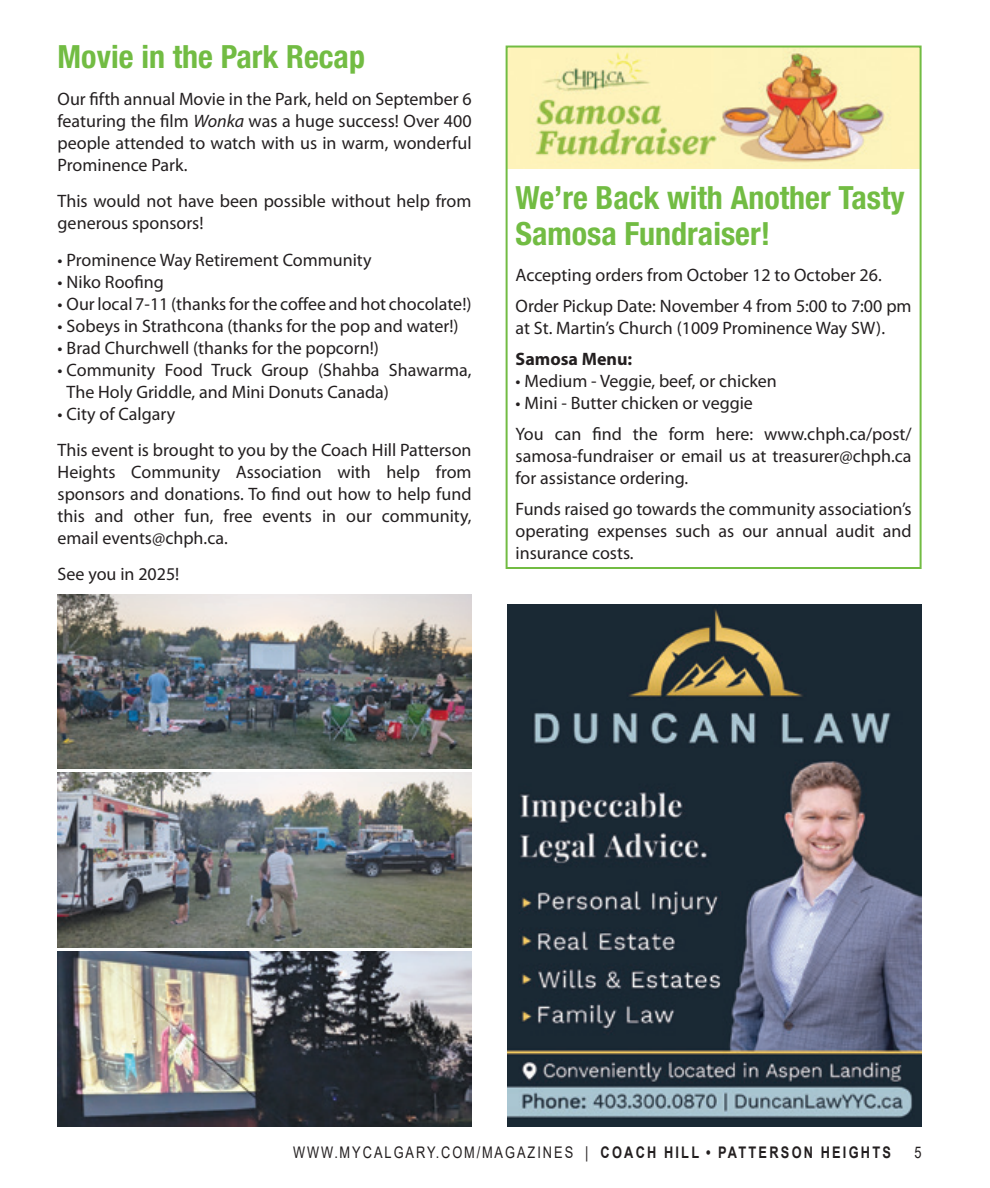
<style>
.page{position:relative;width:990px;height:1188px;background:#fff}
.page>*{position:absolute;margin:0;border:0;box-sizing:border-box;transform-origin:0 0}
.In_Around_title{font:700 condensed 32px/36px "Helvetica Neue LT Std";color:#72bc43}
.Body_text{font:18px/22px "Myriad Pro";color:#231f20;text-align:justify}
.Body_text-2{font:700 18px "Myriad Pro";color:#231f20}
.t1{font:16px "Arial";letter-spacing:.155em;color:#231f20;scale:.8 1}
.s1{font-style:italic}
.s2{font-weight:700}
</style>
<div class="page">
<img style="left:58px;top:594px;width:414px;height:174px">
<img style="left:58px;top:952px;width:414px;height:174px">
<img style="left:58px;top:773px;width:414px;height:174px">
<img style="left:509px;top:49px;width:410px;height:119px">
<div style="left:506px;top:46px;width:416px;height:523px;border:2px solid #72bc43"></div>
<img style="left:508px;top:604px;width:414px;height:522px">
<p class="In_Around_title" style="left:58px;top:39px;width:309px">Movie in the Park Recap</p>
<p class="Body_text" style="left:58px;top:87px;width:416px">Our fifth annual Movie in the Park, held on September 6 featuring the film <span class="s1">Wonka</span> was a huge success! Over 400 people attended to watch with us in warm, wonderful Prominence Park.</p>
<p class="Body_text" style="left:58px;top:190px;width:415px">This would not have been possible without help from generous sponsors!</p>
<p class="Body_text" style="left:58px;top:248px;width:315px">• Prominence Way Retirement Community</p>
<p class="Body_text" style="left:58px;top:270px;width:108px">• Niko Roofing</p>
<p class="Body_text" style="left:58px;top:292px;width:415px">• Our local 7-11 (thanks for the coffee and hot chocolate!)</p>
<p class="Body_text" style="left:58px;top:314px;width:402px">• Sobeys in Strathcona (thanks for the pop and water!)</p>
<p class="Body_text" style="left:58px;top:336px;width:323px">• Brad Churchwell (thanks for the popcorn!)</p>
<p class="Body_text" style="left:67px;top:358px;width:406px;text-indent:-9px">• Community Food Truck Group (Shahba Shawarma,<br>The Holy Griddle, and Mini Donuts Canada)</p>
<p class="Body_text" style="left:58px;top:402px;width:119px">• City of Calgary</p>
<p class="Body_text" style="left:58px;top:439px;width:416px">This event is brought to you by the Coach Hill Patterson Heights Community Association with help from sponsors and donations. To find out how to help fund this and other fun, free events in our community, email events@chph.ca.</p>
<p class="Body_text" style="left:58px;top:563px;width:123px">See you in 2025!</p>
<p class="In_Around_title" style="left:516px;top:179px;width:391px">We’re Back with Another Tasty<br>Samosa Fundraiser!</p>
<p class="Body_text" style="left:516px;top:264px;width:368px">Accepting orders from October 12 to October 26.</p>
<p class="Body_text" style="left:516px;top:295px;width:397px">Order Pickup Date: November 4 from 5:00 to 7:00 pm at St. Martin’s Church (1009 Prominence Way SW).</p>
<p class="Body_text-2" style="left:516px;top:347px;width:118px">Samosa Menu:</p>
<p class="Body_text" style="left:516px;top:370px;width:263px">• Medium - Veggie, beef, or chicken</p>
<p class="Body_text" style="left:516px;top:392px;width:239px">• Mini - Butter chicken or veggie</p>
<p class="Body_text" style="left:516px;top:423px;width:398px">You can find the form here: www.chph.ca/post/ samosa-fundraiser or email us at treasurer@chph.ca for assistance ordering.</p>
<p class="Body_text" style="left:516px;top:498px;width:397px">Funds raised go towards the community association’s operating expenses such as our annual audit and insurance costs.</p>
<p class="t1" style="left:293px;top:1141px;width:749px">WWW.MYCALGARY.COM/MAGAZINES | <span class="s2">COACH HILL • PATTERSON HEIGHTS</span></p>
<p class="t1" style="left:914px;top:1141px;width:10px">5</p>
</div>
